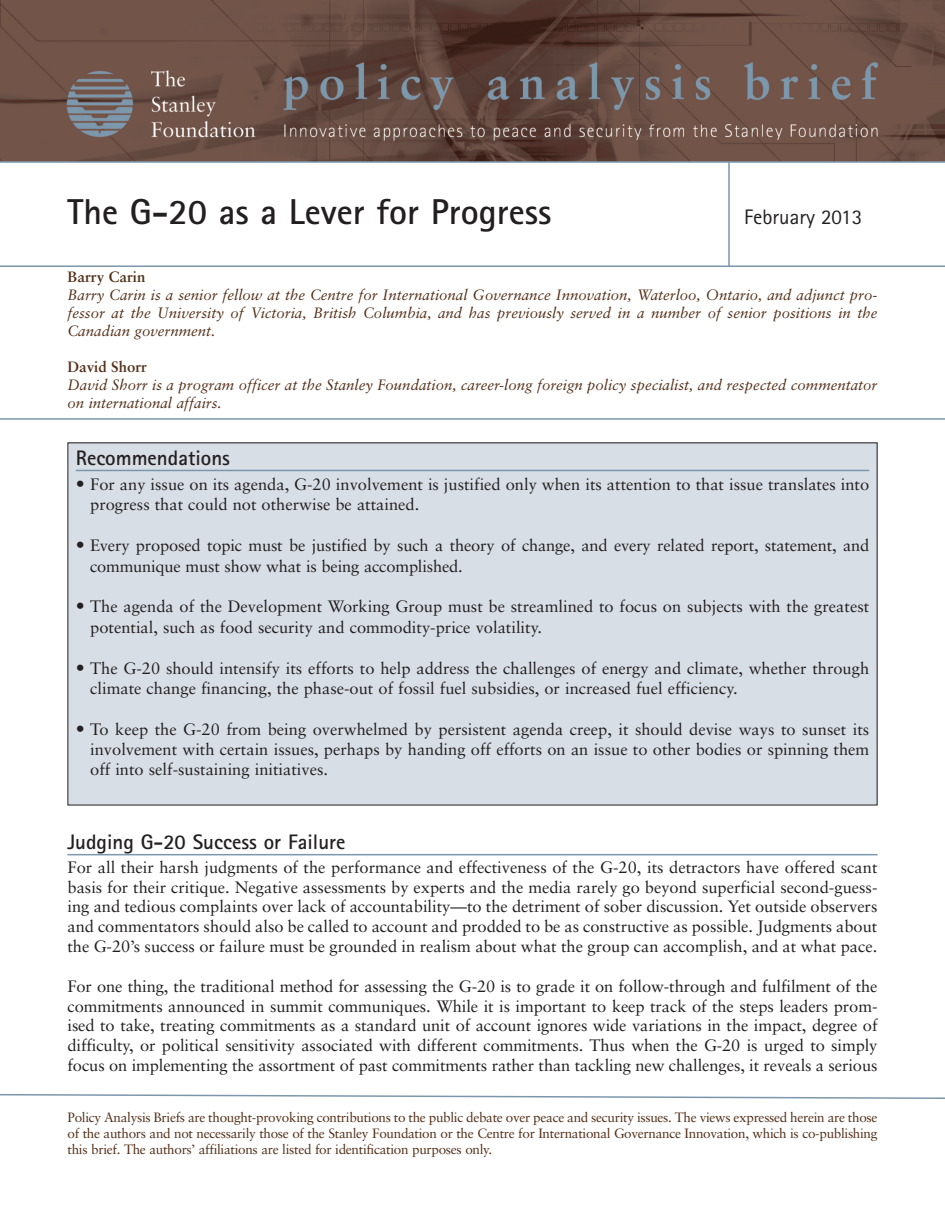
<style>
.page{position:relative;width:945px;height:1215px;background:#fff}
.page>*{position:absolute;margin:0;border:0;box-sizing:border-box;transform-origin:0 0}
.t1{font:700 36px "Rotis Sans Serif";color:#231f20}
.t2{font:700 21px "Rotis Sans Serif";color:#231f20}
.t3{font:21px "Rotis Sans Serif";color:#231f20}
.t4{font:16.5px/19.8px "Sabon LT";color:#231f20}
.t5{font:italic 15px/18px "Sabon LT";color:#532f18;text-align:justify}
.t6{font:700 15px "Sabon LT";color:#532f18}
.t7{font:13.5px/16.2px "Sabon LT";letter-spacing:-.02em;color:#532f18;text-align:justify}
.s1{font-size:18px}
</style>
<div class="page">
<img style="left:0;top:0;width:945px;height:161px">
<div style="left:68px;top:443px;width:809px;height:362px;background:#d8dee5"></div>
<hr style="left:76px;top:470px;width:793px;height:1px;background:#7c97ac">
<hr style="left:68px;top:854px;width:810px;height:1px;background:#7c97ac">
<svg style="left:0;top:1094px;width:945px;height:5px"></svg>
<hr style="left:0;top:418px;width:945px;height:2px;background:#7c97ac">
<hr style="left:0;top:161px;width:945px;height:2px;background:#7c97ac">
<hr style="left:0;top:265px;width:945px;height:2px;background:#7c97ac">
<hr style="left:728px;top:162px;width:2px;height:105px;background:#7c97ac">
<h1 class="t1" style="left:68px;top:199px;width:486px">The G-20 as a Lever for Progress</h1>
<p class="t3" style="left:744px;top:210px;width:119px">February 2013</p>
<p class="t6" style="left:68px;top:271px;width:79px">Barry Carin</p>
<p class="t5" style="left:67px;top:287px;width:811px">Barry Carin is a senior fellow at the Centre for International Governance Innovation, Waterloo, Ontario, and adjunct pro&shy;fessor at the University of Victoria, British Columbia, and has previously served in a number of senior positions in the Canadian government.</p>
<p class="t6" style="left:67px;top:361px;width:81px">David Shorr</p>
<p class="t5" style="left:67px;top:377px;width:811px">David Shorr is a program officer at the Stanley Foundation, career-long foreign policy specialist, and respected commentator on international affairs.</p>
<p class="t2" style="left:76px;top:451px;width:156px">Recommendations</p>
<p class="t4" style="left:90px;top:476px;width:781px;line-height:20.5px;text-indent:-14px"><span class="s1">•</span> For any issue on its agenda, G-20 involvement is justified only when its attention to that issue translates into progress that could not otherwise be attained.</p>
<p class="t4" style="left:90px;top:537px;width:781px;line-height:20.5px;text-indent:-14px"><span class="s1">•</span> Every proposed topic must be justified by such a theory of change, and every related report, statement, and communique must show what is being accomplished.</p>
<p class="t4" style="left:90px;top:598px;width:781px;line-height:20.5px;text-indent:-14px"><span class="s1">•</span> The agenda of the Development Working Group must be streamlined to focus on subjects with the greatest potential, such as food security and commodity-price volatility.</p>
<p class="t4" style="left:90px;top:659px;width:781px;line-height:20.5px;text-indent:-14px"><span class="s1">•</span> The G-20 should intensify its efforts to help address the challenges of energy and climate, whether through climate change financing, the phase-out of fossil fuel subsidies, or increased fuel efficiency.</p>
<p class="t4" style="left:90px;top:721px;width:781px;text-align:justify;text-indent:-14px"><span class="s1">•</span> To keep the G-20 from being overwhelmed by persistent agenda creep, it should devise ways to sunset its involvement with certain issues, perhaps by handing off efforts on an issue to other bodies or spinning them off into self-sustaining initiatives.</p>
<p class="t2" style="left:68px;top:835px;width:280px">Judging G-20 Success or Failure</p>
<p class="t4" style="left:67px;top:859px;width:812px;text-align:justify">For all their harsh judgments of the performance and effectiveness of the G-20, its detractors have offered scant basis for their critique. Negative assessments by experts and the media rarely go beyond superficial second-guess&shy;ing and tedious complaints over lack of accountability—to the detriment of sober discussion. Yet outside observers and commentators should also be called to account and prodded to be as constructive as possible. Judgments about the G-20’s success or failure must be grounded in realism about what the group can accomplish, and at what pace.</p>
<p class="t4" style="left:67px;top:978px;width:812px;text-align:justify">For one thing, the traditional method for assessing the G-20 is to grade it on follow-through and fulfilment of the commitments announced in summit communiques. While it is important to keep track of the steps leaders prom&shy;ised to take, treating commitments as a standard unit of account ignores wide variations in the impact, degree of difficulty, or political sensitivity associated with different commitments. Thus when the G-20 is urged to simply focus on implementing the assortment of past commitments rather than tackling new challenges, it reveals a serious</p>
<p class="t7" style="left:68px;top:1111px;width:812px">Policy Analysis Briefs are thought-provoking contributions to the public debate over peace and security issues. The views expressed herein are those of the authors and not necessarily those of the Stanley Foundation or the Centre for International Governance Innovation, which is co-publishing this brief. The authors’ affiliations are listed for identification purposes only.</p>
</div>
